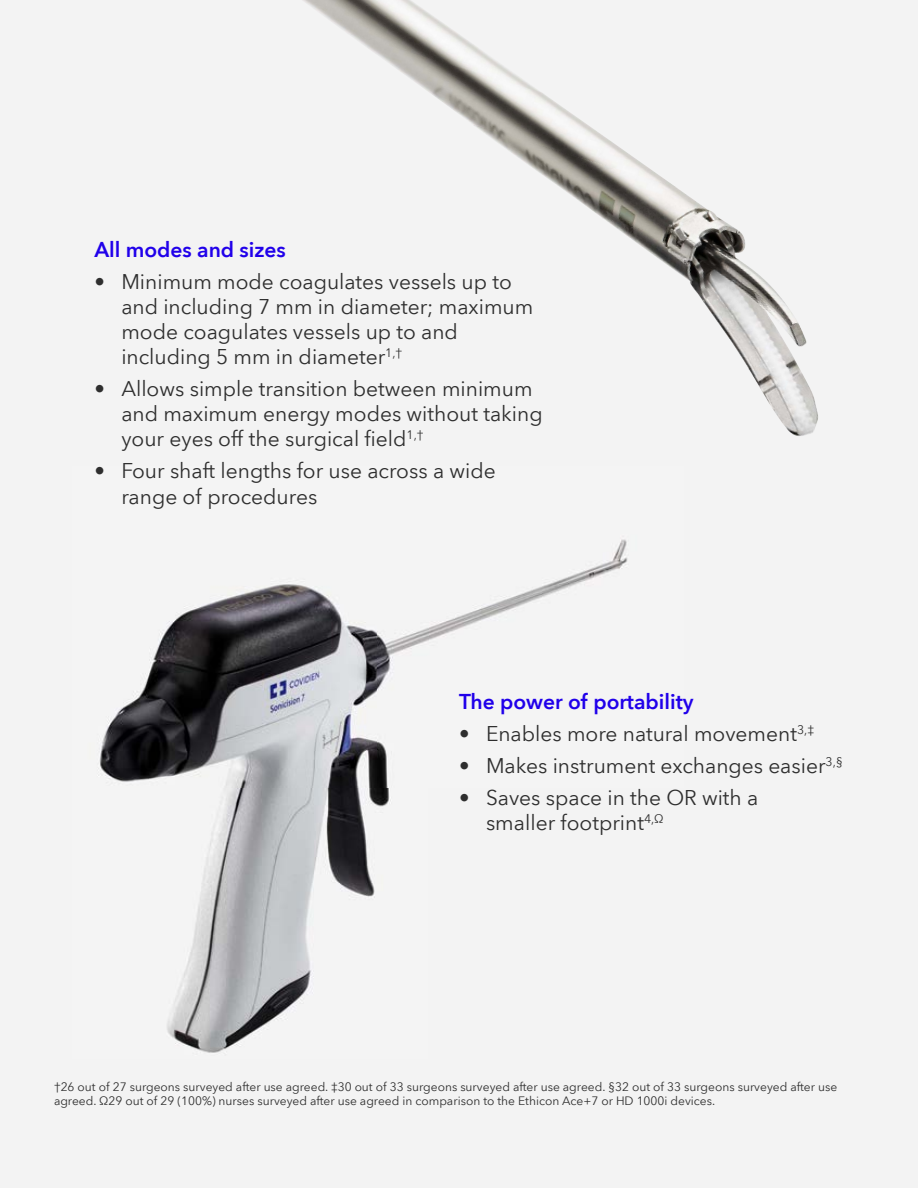
<style>
.page{position:relative;width:918px;height:1188px;background:#f3f3f3}
.page>*{position:absolute;margin:0;border:0;box-sizing:border-box;transform-origin:0 0}
.t1{font:21px/25.2px "Avenir Next World";color:#2e2e2e}
.t2{font:600 21px "Avenir Next World";color:#2000ea}
.t3{font:12px/14.4px "Avenir Next World";color:#2e2e2e}
</style>
<div class="page">
<img style="left:100px;top:539px;width:528px;height:514px">
<img style="left:303px;top:0;width:154px;height:33px">
<img style="left:348px;top:33px;width:239px;height:92px">
<img style="left:474px;top:125px;width:243px;height:92px">
<img style="left:601px;top:217px;width:182px;height:84px">
<img style="left:703px;top:301px;width:104px;height:69px">
<img style="left:749px;top:369px;width:69px;height:67px">
<p class="t2" style="left:94px;top:237px;width:193px">All modes and sizes</p>
<p class="t1" style="left:121px;top:269px;width:413px;text-indent:-27px">• Minimum mode coagulates vessels up to and including 7 mm in diameter; maximum mode coagulates vessels up to and including 5 mm in diameter<sup>1,†</sup></p>
<p class="t1" style="left:121px;top:376px;width:423px;text-indent:-27px">• Allows simple transition between minimum and maximum energy modes without taking your eyes off the surgical field<sup>1,†</sup></p>
<p class="t1" style="left:121px;top:459px;width:376px;text-indent:-27px">• Four shaft lengths for use across a wide range of procedures</p>
<p class="t2" style="left:459px;top:690px;width:236px">The power of portability</p>
<p class="t1" style="left:459px;top:722px;width:357px">• Enables more natural movement<sup>3,‡</sup></p>
<p class="t1" style="left:459px;top:754px;width:386px">• Makes instrument exchanges easier<sup>3,§</sup></p>
<p class="t1" style="left:486px;top:786px;width:274px;text-indent:-27px">• Saves space in the OR with a smaller footprint<sup>4,Ω</sup></p>
<p class="t3" style="left:54px;top:1080px;width:785px">†26 out of 27 surgeons surveyed after use agreed. ‡30 out of 33 surgeons surveyed after use agreed. §32 out of 33 surgeons surveyed after use agreed. Ω29 out of 29 (100%) nurses surveyed after use agreed in comparison to the Ethicon Ace+7 or HD 1000i devices.</p>
</div>
